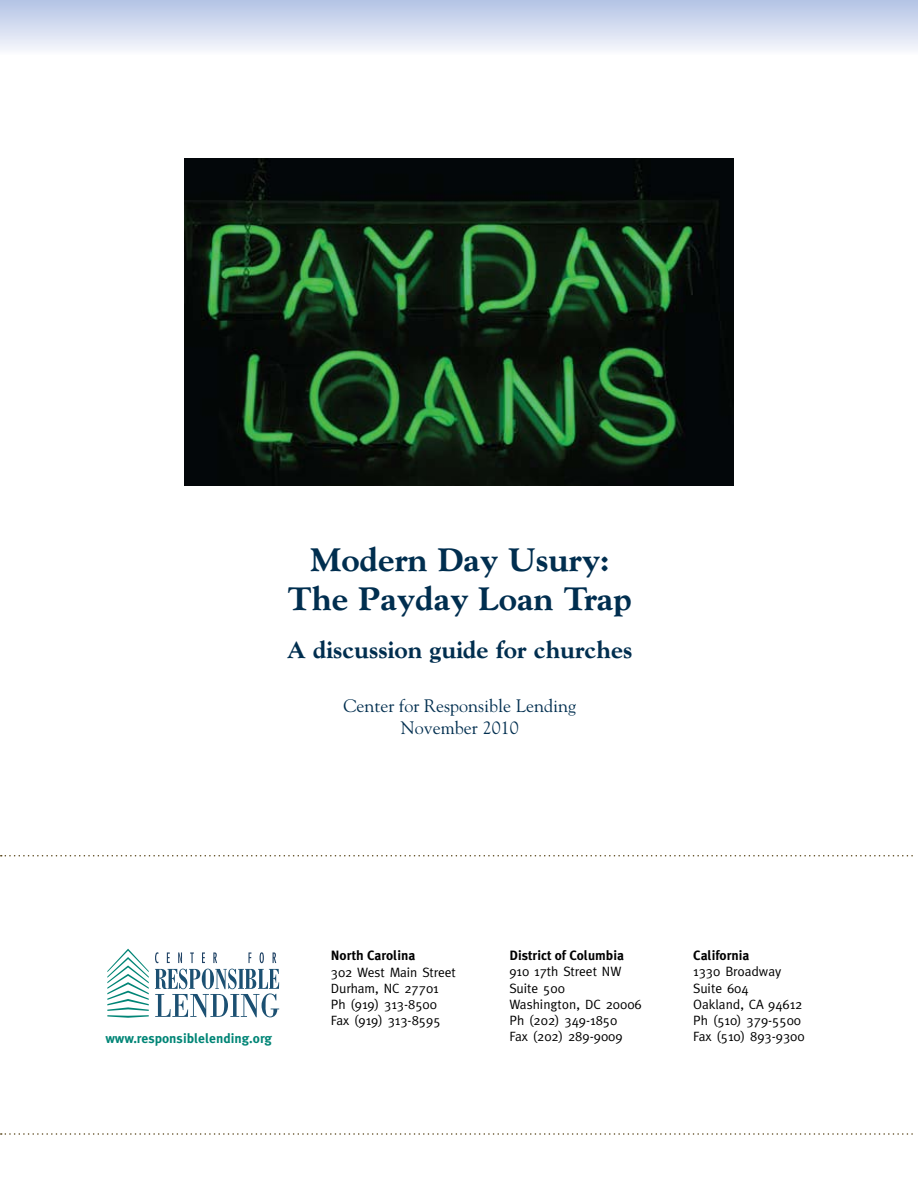
<style>
.page{position:relative;width:918px;height:1188px;background:#fff}
.page>*{position:absolute;margin:0;border:0;box-sizing:border-box;transform-origin:0 0}
.t1{font:800 33px/39px "Goudy";color:#002e4f;text-align:center}
.t2{font:800 24px "Goudy";color:#002e4f}
.t3{font:18px/21.6px "Goudy";color:#002e4f;text-align:center}
.t4{font:13.5px/16.2px "Meta";color:#000}
.t5{font:700 13.5px "Meta Plus";color:#000}
.t6{font:700 13.5px "Meta Plus";color:#008576}
</style>
<div class="page">
<div style="left:0;top:0;width:918px;height:56px;background:linear-gradient(to bottom,#b2c2e5,#fafafd)"></div>
<svg style="left:1px;top:1133px;width:912px;height:2px"></svg>
<svg style="left:1px;top:855px;width:912px;height:1px"></svg>
<svg style="left:107px;top:949px;width:42px;height:69px"></svg>
<svg style="left:155px;top:952px;width:3px;height:11px"></svg>
<svg style="left:167px;top:952px;width:3px;height:11px"></svg>
<svg style="left:178px;top:952px;width:4px;height:11px"></svg>
<svg style="left:190px;top:952px;width:4px;height:11px"></svg>
<svg style="left:202px;top:952px;width:3px;height:11px"></svg>
<svg style="left:213px;top:952px;width:4px;height:11px"></svg>
<svg style="left:248px;top:952px;width:3px;height:11px"></svg>
<svg style="left:260px;top:952px;width:4px;height:11px"></svg>
<svg style="left:273px;top:952px;width:3px;height:11px"></svg>
<svg style="left:155px;top:969px;width:124px;height:48px"></svg>
<img style="left:184px;top:159px;width:550px;height:327px">
<h1 class="t1" style="left:288px;top:539px;width:345px">Modern Day Usury:<br>The Payday Loan Trap</h1>
<h2 class="t2" style="left:287px;top:636px;width:347px">A discussion guide for churches</h2>
<h3 class="t3" style="left:343px;top:695px;width:234px">Center for Responsible Lending<br>November 2010</h3>
<p class="t6" style="left:105px;top:1031px;width:168px">www.responsiblelending.org</p>
<p class="t5" style="left:331px;top:948px;width:86px">North Carolina</p>
<p class="t4" style="left:331px;top:964px;width:127px">302 West Main Street<br>Durham, NC 27701<br>Ph (919) 313-8500<br>Fax (919) 313-8595</p>
<p class="t5" style="left:509px;top:948px;width:116px">District of Columbia</p>
<p class="t4" style="left:509px;top:963px;width:134px">910 17th Street NW<br>Suite 500<br>Washington, DC 20006<br>Ph (202) 349-1850<br>Fax (202) 289-9009</p>
<p class="t5" style="left:693px;top:948px;width:58px">California</p>
<p class="t4" style="left:693px;top:963px;width:113px">1330 Broadway<br>Suite 604<br>Oakland, CA 94612<br>Ph (510) 379-5500<br>Fax (510) 893-9300</p>
</div>
